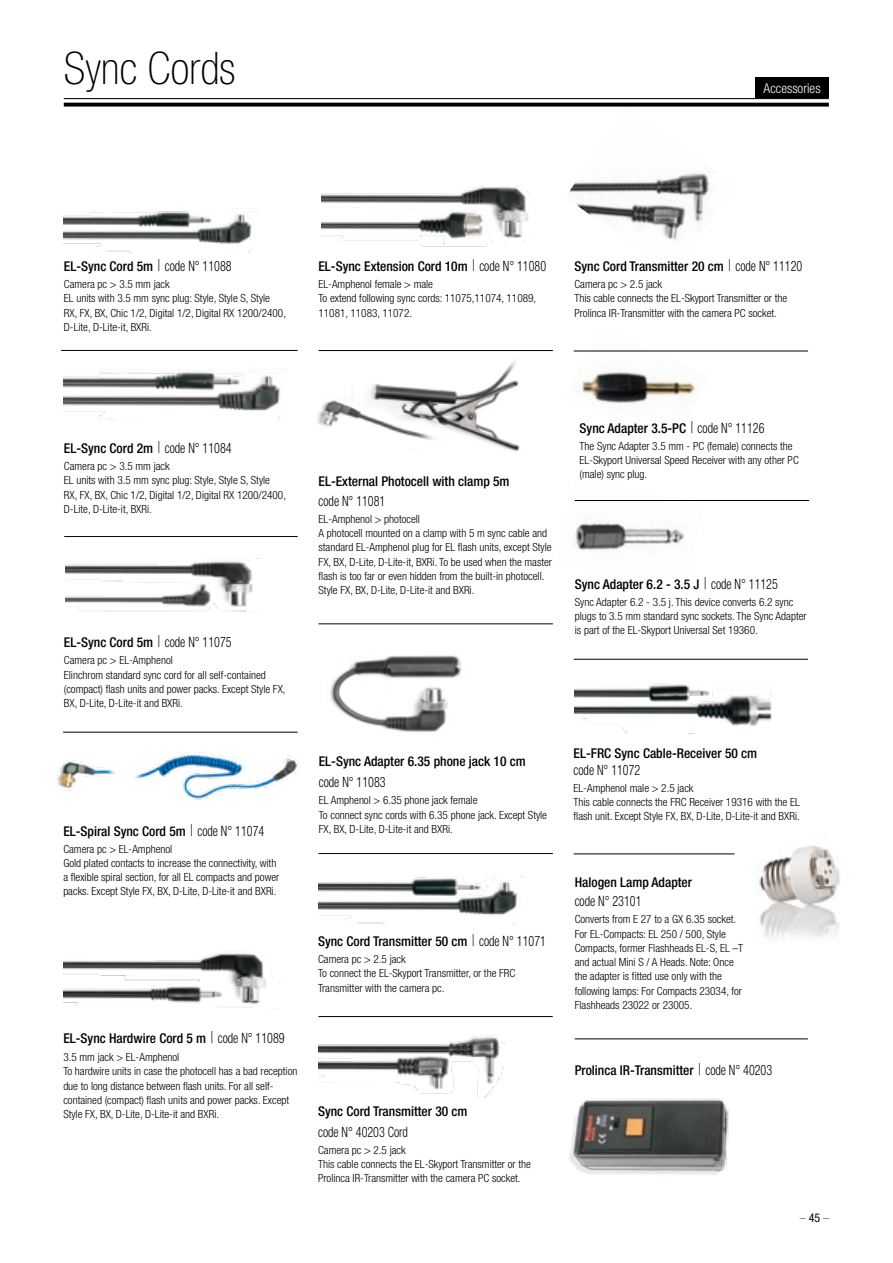
<style>
.page{position:relative;width:893px;height:1263px;background:#fff}
.page>*{position:absolute;margin:0;border:0;box-sizing:border-box;transform-origin:0 0}
.t1{font:100 condensed 45px "Helvetica Neue";color:#000}
.t2{font:300 condensed 14.25px "Helvetica Neue";color:#000;scale:.85 1}
.t3{font:500 condensed 13.5px "Helvetica Neue";color:#000}
.t4{font:300 condensed 13.5px "Helvetica Neue";color:#fff}
.t5{font:100 condensed 12px "Helvetica Neue";color:#000}
.t6{font:300 condensed 11.25px/14.2px "Helvetica Neue";color:#000}
.s1{font-weight:100;font-size:16.5px}
.s2{font-weight:300;font-size:14.25px}
.s3{font-weight:400}
</style>
<div class="page">
<img style="left:65px;top:558px;width:194px;height:55px">
<img style="left:64px;top:211px;width:188px;height:42px">
<img style="left:64px;top:370px;width:217px;height:51px">
<img style="left:57px;top:752px;width:242px;height:48px">
<img style="left:63px;top:953px;width:215px;height:56px">
<img style="left:322px;top:186px;width:210px;height:61px">
<img style="left:317px;top:360px;width:203px;height:92px">
<img style="left:330px;top:655px;width:132px;height:77px">
<img style="left:318px;top:876px;width:205px;height:49px">
<img style="left:574px;top:683px;width:198px;height:51px">
<img style="left:318px;top:1035px;width:187px;height:62px">
<img style="left:574px;top:500px;width:110px;height:51px">
<img style="left:569px;top:173px;width:141px;height:67px">
<img style="left:684px;top:845px;width:156px;height:94px">
<img style="left:573px;top:350px;width:134px;height:59px">
<img style="left:569px;top:1099px;width:160px;height:76px">
<hr style="left:64px;top:98px;width:765px;height:1px;background:#000">
<svg style="left:64px;top:103px;width:765px;height:4px;background:#1b1b1b"></svg>
<div style="left:755px;top:78px;width:74px;height:20px;background:#000"></div>
<hr style="left:61px;top:350px;width:237px;height:1px;background:#000">
<hr style="left:64px;top:536px;width:234px;height:1px;background:#000">
<hr style="left:63px;top:732px;width:235px;height:1px;background:#000">
<hr style="left:319px;top:350px;width:234px;height:1px;background:#000">
<hr style="left:319px;top:624px;width:234px;height:1px;background:#000">
<hr style="left:575px;top:500px;width:234px;height:1px;background:#000">
<hr style="left:574px;top:659px;width:234px;height:1px;background:#000">
<hr style="left:574px;top:854px;width:160px;height:1px;background:#000">
<hr style="left:318px;top:853px;width:235px;height:1px;background:#000">
<hr style="left:318px;top:1016px;width:235px;height:1px;background:#000">
<hr style="left:575px;top:1039px;width:233px;height:1px;background:#000">
<hr style="left:574px;top:351px;width:234px;height:1px;background:#000">
<h1 class="t1" style="left:64px;top:43px;width:173px">Sync Cords</h1>
<p class="t4" style="left:764px;top:81px;width:58px">Accessories</p>
<p class="t3" style="left:64px;top:258px;width:169px">EL-Sync Cord 5m <span class="s1">|</span> <span class="s2">code N° 11088</span></p>
<p class="t6" style="left:64px;top:277px;width:224px">Camera pc &gt; 3.5 mm jack<br>EL units with 3.5 mm sync plug: Style, Style S, Style RX, FX, BX, Chic 1/2, Digital 1/2, Digital RX 1200/2400, D-Lite, D-Lite-it, BXRi.</p>
<p class="t3" style="left:318px;top:258px;width:229px">EL-Sync Extension Cord 10m <span class="s1">|</span> <span class="s2">code N° 11080</span></p>
<p class="t6" style="left:318px;top:277px;width:219px">EL-Amphenol female &gt; male<br>To extend following sync cords: 11075,11074, 11089,<br>11081, 11083, 11072.</p>
<p class="t3" style="left:574px;top:258px;width:229px">Sync Cord Transmitter 20 cm <span class="s1">|</span> <span class="s2">code N° 11120</span></p>
<p class="t6" style="left:574px;top:277px;width:214px">Camera pc &gt; 2.5 jack<br>This cable connects the EL-Skyport Transmitter or the<br>Prolinca IR-Transmitter with the camera PC socket.</p>
<p class="t3" style="left:64px;top:440px;width:169px">EL-Sync Cord 2m <span class="s1">|</span> <span class="s2">code N° 11084</span></p>
<p class="t6" style="left:64px;top:459px;width:224px">Camera pc &gt; 3.5 mm jack<br>EL units with 3.5 mm sync plug: Style, Style S, Style RX, FX, BX, Chic 1/2, Digital 1/2, Digital RX 1200/2400, D-Lite, D-Lite-it, BXRi.</p>
<p class="t3" style="left:64px;top:634px;width:169px">EL-Sync Cord 5m <span class="s1">|</span> <span class="s2">code N° 11075</span></p>
<p class="t6" style="left:64px;top:653px;width:223px">Camera pc &gt; EL-Amphenol<br>Elinchrom standard sync cord for all self-contained (compact) flash units and power packs. Except Style FX, BX, D-Lite, D-Lite-it and BXRi.</p>
<p class="t3" style="left:63px;top:823px;width:202px">EL-Spiral Sync Cord 5m <span class="s1">|</span> <span class="s2">code N° 11074</span></p>
<p class="t6" style="left:63px;top:841px;width:217px">Camera pc &gt; EL-Amphenol<br>Gold plated contacts to increase the connectivity, with a flexible spiral section, for all EL compacts and power packs. Except Style FX, BX, D-Lite, D-Lite-it and BXRi.</p>
<p class="t3" style="left:63px;top:1030px;width:223px">EL-Sync Hardwire Cord 5 m <span class="s1">|</span> <span class="s2">code N° 11089</span></p>
<p class="t6" style="left:63px;top:1050px;width:236px">3.5 mm jack &gt; EL-Amphenol<br>To hardwire units in case the photocell has a bad reception due to long distance between flash units. For all self&shy;contained (compact) flash units and power packs. Except Style FX, BX, D-Lite, D-Lite-it and BXRi.</p>
<p class="t3" style="left:319px;top:474px;width:192px">EL-External Photocell with clamp 5m</p>
<p class="t2" style="left:319px;top:493px;width:80px">code N° 11081</p>
<p class="t6" style="left:319px;top:512px;width:235px">EL-Amphenol &gt; photocell<br>A photocell mounted on a clamp with 5 m sync cable and standard EL-Amphenol plug for EL flash units, except Style FX, BX, D-Lite, D-Lite-it, BXRi. To be used when the master flash is too far or even hidden from the built-in photocell.<br>Style FX, BX, D-Lite, D-Lite-it and BXRi.</p>
<p class="t3" style="left:319px;top:754px;width:208px">EL-Sync Adapter 6.35 phone jack 10 cm</p>
<p class="t2" style="left:319px;top:774px;width:80px">code N° 11083</p>
<p class="t6" style="left:319px;top:793px;width:230px">EL Amphenol &gt; 6.35 phone jack female<br>To connect sync cords with 6.35 phone jack. Except Style<br>FX, BX, D-Lite, D-Lite-it and BXRi.</p>
<p class="t3" style="left:318px;top:933px;width:229px">Sync Cord Transmitter 50 cm <span class="s1">|</span> <span class="s2">code N° 11071</span></p>
<p class="t6" style="left:318px;top:952px;width:199px">Camera pc &gt; 2.5 jack<br>To connect the EL-Skyport Transmitter, or the FRC<br>Transmitter with the camera pc.</p>
<p class="t3" style="left:318px;top:1103px;width:151px">Sync Cord Transmitter 30 cm</p>
<p class="t2" style="left:318px;top:1124px;width:107px">code N° 40203 Cord</p>
<p class="t6" style="left:318px;top:1143px;width:214px">Camera pc &gt; 2.5 jack<br>This cable connects the EL-Skyport Transmitter or the<br>Prolinca IR-Transmitter with the camera PC socket.</p>
<p class="t3" style="left:580px;top:420px;width:186px">Sync Adapter 3.5-PC <span class="s1">|</span> <span class="s2">code N° 11126</span></p>
<p class="t6" style="left:580px;top:438px;width:221px">The Sync Adapter 3.5 mm - PC (female) connects the<br>EL-Skyport Universal Speed Receiver with any other PC (male) sync plug.</p>
<p class="t3" style="left:575px;top:576px;width:205px">Sync Adapter 6.2 - 3.5 J <span class="s1">|</span> <span class="s2">code N° 11125</span></p>
<p class="t6" style="left:575px;top:595px;width:233px">Sync Adapter 6.2 - 3.5 j. This device converts 6.2 sync plugs to 3.5 mm standard sync sockets. The Sync Adapter is part of the EL-Skyport Universal Set 19360.</p>
<p class="t3" style="left:573px;top:745px;width:185px">EL-FRC Sync Cable-Receiver 50 cm</p>
<p class="t2" style="left:573px;top:761px;width:80px">code N° 11072</p>
<p class="t6" style="left:573px;top:780px;width:228px">EL-Amphenol male &gt; 2.5 jack<br>This cable connects the FRC Receiver 19316 with the EL flash unit. Except Style FX, BX, D-Lite, D-Lite-it and BXRi.</p>
<p class="t3" style="left:575px;top:874px;width:119px">Halogen Lamp Adapter</p>
<p class="t2" style="left:575px;top:893px;width:80px">code N° 23101</p>
<p class="t6" style="left:575px;top:912px;width:170px">Converts from E 27 to a GX 6.35 socket.<br>For EL-Compacts: EL 250 / 500, Style Compacts, former Flashheads EL-S, EL –T and actual Mini S / A Heads. Note: Once the adapter is fitted use only with the following lamps: For Compacts 23034, for Flashheads 23022 or 23005.</p>
<p class="t3" style="left:575px;top:1062px;width:199px">Prolinca IR-Transmitter <span class="s1">|</span> <span class="s2">code N° 40203</span></p>
<p class="t5" style="left:800px;top:1211px;width:31px">– <span class="s3">45</span> –</p>
</div>
